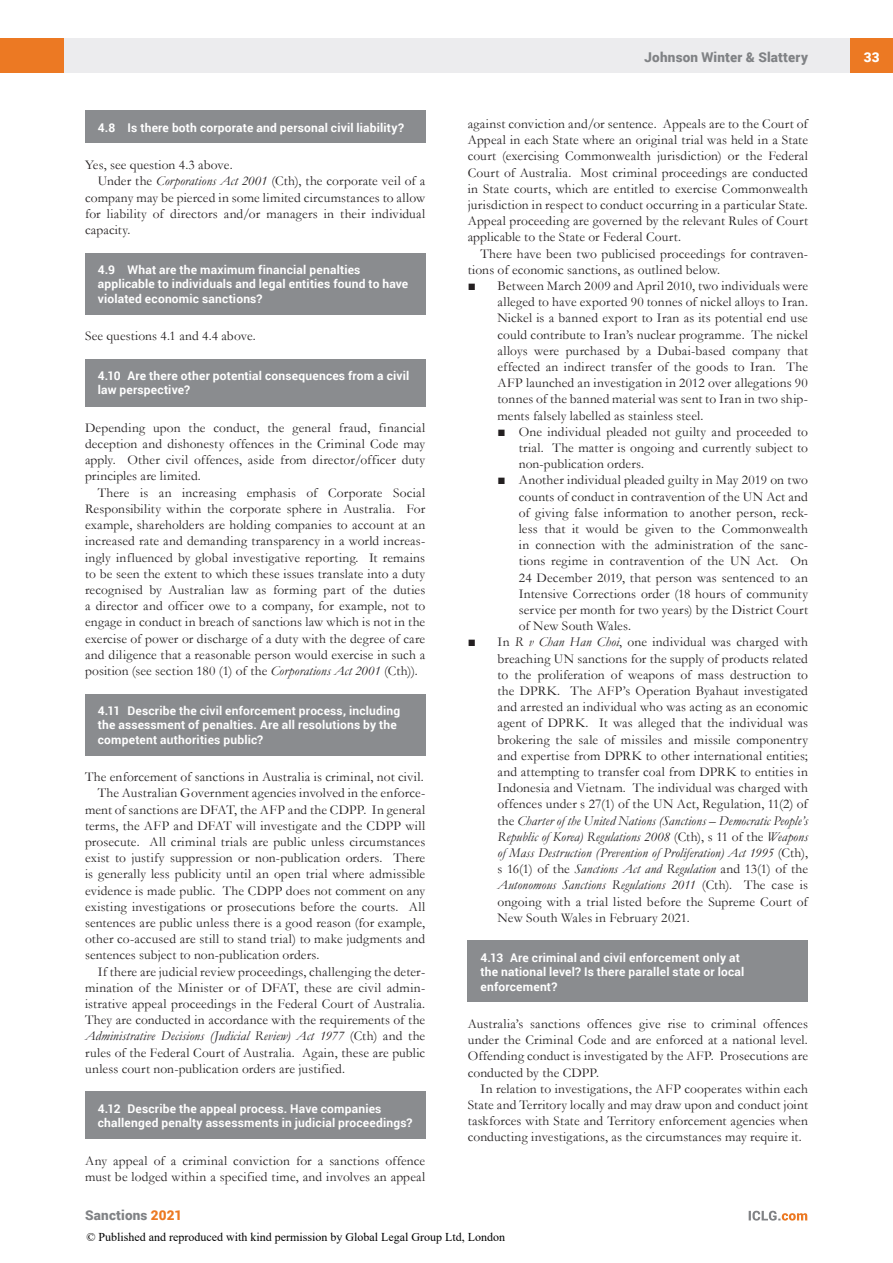
<style>
.page{position:relative;width:893px;height:1263px;background:#fff}
.page>*{position:absolute;margin:0;border:0;box-sizing:border-box;transform-origin:0 0}
.t1{font:13.5px/16.2px "Garamond";letter-spacing:.01em;color:#231f20;text-align:justify}
.t2{font:italic 13.5px "Garamond";letter-spacing:.01em;color:#231f20}
.t3{font:900 13.5px "Roboto";letter-spacing:.015em;color:#808285}
.t4{font:900 13.5px "Roboto";color:#fff}
.t5{font:700 12px/14.4px "Roboto";letter-spacing:.015em;color:#fff}
.t6{font:12px "Times New Roman";color:#000}
.s1{font-style:italic}
.s2{font-style:normal}
.s3{color:#ec7923}
</style>
<div class="page">
<div style="left:64px;top:38px;width:786px;height:34px;background:#ececee"></div>
<div style="left:850px;top:38px;width:43px;height:34px;background:#ec7923"></div>
<div style="left:0;top:38px;width:64px;height:34px;background:#ec7923"></div>
<svg style="left:749px;top:1211px;width:58px;height:9px"></svg>
<div style="left:468px;top:941px;width:340px;height:61px;background:#8a8c8f"></div>
<div style="left:85px;top:111px;width:340px;height:32px;background:#8a8c8f"></div>
<div style="left:85px;top:253px;width:340px;height:61px;background:#8a8c8f"></div>
<div style="left:85px;top:359px;width:340px;height:47px;background:#8a8c8f"></div>
<div style="left:85px;top:694px;width:340px;height:61px;background:#8a8c8f"></div>
<div style="left:85px;top:1091px;width:340px;height:48px;background:#8a8c8f"></div>
<p class="t5" style="left:98px;top:120px;width:308px">4.8 Is there both corporate and personal civil liability?</p>
<p class="t1" style="left:85px;top:156px;width:149px">Yes, see question 4.3 above.</p>
<p class="t1" style="left:98px;top:173px;width:329px">Under the <span class="s1">Corporations Act 2001</span> (Cth), the corporate veil of a</p>
<p class="t1" style="left:85px;top:189px;width:342px">company may be pierced in some limited circumstances to allow</p>
<p class="t1" style="left:85px;top:205px;width:342px">for liability of directors and/or managers in their individual</p>
<p class="t1" style="left:85px;top:221px;width:47px">capacity.</p>
<p class="t5" style="left:98px;top:262px;width:312px">4.9 What are the maximum financial penalties applicable to individuals and legal entities found to have violated economic sanctions?</p>
<p class="t1" style="left:85px;top:327px;width:172px">See questions 4.1 and 4.4 above.</p>
<p class="t5" style="left:98px;top:368px;width:313px">4.10 Are there other potential consequences from a civil law perspective?</p>
<p class="t1" style="left:85px;top:419px;width:342px">Depending upon the conduct, the general fraud, financial deception and dishonesty offences in the Criminal Code may apply. Other civil offences, aside from director/officer duty principles are limited.</p>
<p class="t1" style="left:85px;top:484px;width:342px;text-indent:13px">There is an increasing emphasis of Corporate Social Responsibility within the corporate sphere in Australia. For example, shareholders are holding companies to account at an increased rate and demanding transparency in a world increas&shy;ingly influenced by global investigative reporting. It remains to be seen the extent to which these issues translate into a duty recognised by Australian law as forming part of the duties a director and officer owe to a company, for example, not to engage in conduct in breach of sanctions law which is not in the exercise of power or discharge of a duty with the degree of care and diligence that a reasonable person would exercise in such a position (see section 180 (1) of the <span class="s1">Corporations Act 2001</span> (Cth)).</p>
<p class="t5" style="left:98px;top:703px;width:304px">4.11 Describe the civil enforcement process, including the assessment of penalties. Are all resolutions by the competent authorities public?</p>
<p class="t1" style="left:85px;top:768px;width:340px">The enforcement of sanctions in Australia is criminal, not civil.</p>
<p class="t1" style="left:98px;top:785px;width:329px">The Australian Government agencies involved in the enforce-</p>
<p class="t1" style="left:85px;top:801px;width:342px">ment of sanctions are DFAT, the AFP and the CDPP. In general</p>
<p class="t1" style="left:85px;top:817px;width:342px">terms, the AFP and DFAT will investigate and the CDPP will</p>
<p class="t1" style="left:85px;top:833px;width:342px">prosecute. All criminal trials are public unless circumstances</p>
<p class="t1" style="left:85px;top:849px;width:342px">exist to justify suppression or non-publication orders. There</p>
<p class="t1" style="left:85px;top:866px;width:342px">is generally less publicity until an open trial where admissible</p>
<p class="t1" style="left:85px;top:882px;width:342px">evidence is made public. The CDPP does not comment on any</p>
<p class="t1" style="left:85px;top:898px;width:342px">existing investigations or prosecutions before the courts. All</p>
<p class="t1" style="left:85px;top:914px;width:342px">sentences are public unless there is a good reason (for example,</p>
<p class="t1" style="left:85px;top:930px;width:342px">other co-accused are still to stand trial) to make judgments and</p>
<p class="t1" style="left:85px;top:947px;width:236px">sentences subject to non-publication orders.</p>
<p class="t1" style="left:98px;top:963px;width:329px">If there are judicial review proceedings, challenging the deter-</p>
<p class="t1" style="left:85px;top:979px;width:342px">mination of the Minister or of DFAT, these are civil admin-</p>
<p class="t1" style="left:85px;top:995px;width:342px">istrative appeal proceedings in the Federal Court of Australia.</p>
<p class="t1" style="left:85px;top:1011px;width:342px">They are conducted in accordance with the requirements of the</p>
<p class="t2" style="left:85px;top:1027px;width:342px">Administrative Decisions (Judicial Review) Act 1977 <span class="s2">(Cth) and the</span></p>
<p class="t1" style="left:85px;top:1044px;width:342px">rules of the Federal Court of Australia. Again, these are public</p>
<p class="t1" style="left:85px;top:1060px;width:262px">unless court non-publication orders are justified.</p>
<p class="t5" style="left:98px;top:1101px;width:316px">4.12 Describe the appeal process. Have companies challenged penalty assessments in judicial proceedings?</p>
<p class="t1" style="left:85px;top:1152px;width:342px">Any appeal of a criminal conviction for a sanctions offence must be lodged within a specified time, and involves an appeal</p>
<p class="t3" style="left:85px;top:1206px;width:99px">Sanctions <span class="s3">2021</span></p>
<p class="t3" style="left:644px;top:48px;width:165px">Johnson Winter &amp; Slattery</p>
<p class="t4" style="left:864px;top:48px;width:17px">33</p>
<p class="t1" style="left:468px;top:115px;width:342px">against conviction and/or sentence. Appeals are to the Court of Appeal in each State where an original trial was held in a State court (exercising Commonwealth jurisdiction) or the Federal Court of Australia. Most criminal proceedings are conducted in State courts, which are entitled to exercise Commonwealth jurisdiction in respect to conduct occurring in a particular State.<br>Appeal proceeding are governed by the relevant Rules of Court applicable to the State or Federal Court.</p>
<p class="t1" style="left:468px;top:245px;width:342px;text-indent:13px">There have been two publicised proceedings for contraven&shy;tions of economic sanctions, as outlined below.</p>
<p class="t1" style="left:498px;top:277px;width:312px;text-indent:-30px">■ Between March 2009 and April 2010, two individuals were alleged to have exported 90 tonnes of nickel alloys to Iran.<br>Nickel is a banned export to Iran as its potential end use could contribute to Iran’s nuclear programme. The nickel alloys were purchased by a Dubai-based company that effected an indirect transfer of the goods to Iran. The AFP launched an investigation in 2012 over allegations 90 tonnes of the banned material was sent to Iran in two ship&shy;ments falsely labelled as stainless steel.</p>
<p class="t1" style="left:519px;top:423px;width:291px;text-indent:-21px">■ One individual pleaded not guilty and proceeded to trial. The matter is ongoing and currently subject to non-publication orders.</p>
<p class="t1" style="left:519px;top:472px;width:291px;text-indent:-21px">■ Another individual pleaded guilty in May 2019 on two counts of conduct in contravention of the UN Act and of giving false information to another person, reck&shy;less that it would be given to the Commonwealth in connection with the administration of the sanc&shy;tions regime in contravention of the UN Act. On 24 December 2019, that person was sentenced to an Intensive Corrections order (18 hours of community service per month for two years) by the District Court of New South Wales.</p>
<p class="t1" style="left:497px;top:634px;width:312px;text-indent:-30px">■ In <span class="s1">R v Chan Han Choi</span>, one individual was charged with breaching UN sanctions for the supply of products related to the proliferation of weapons of mass destruction to the DPRK. The AFP’s Operation Byahaut investigated and arrested an individual who was acting as an economic agent of DPRK. It was alleged that the individual was brokering the sale of missiles and missile componentry and expertise from DPRK to other international entities; and attempting to transfer coal from DPRK to entities in Indonesia and Vietnam. The individual was charged with offences under s 27(1) of the UN Act, Regulation, 11(2) of the <span class="s1">Charter of the United Nations (Sanctions – Democratic People’s Republic of Korea) Regulations 2008</span> (Cth), s 11 of the <span class="s1">Weapons of Mass Destruction (Prevention of Proliferation) Act 1995</span> (Cth), s 16(1) of the <span class="s1">Sanctions Act and Regulation</span> and 13(1) of the <span class="s1">Autonomous Sanctions Regulations 2011</span> (Cth). The case is ongoing with a trial listed before the Supreme Court of New South Wales in February 2021.</p>
<p class="t5" style="left:480px;top:950px;width:265px">4.13 Are criminal and civil enforcement only at the national level? Is there parallel state or local enforcement?</p>
<p class="t1" style="left:468px;top:1015px;width:342px">Australia’s sanctions offences give rise to criminal offences under the Criminal Code and are enforced at a national level.<br>Offending conduct is investigated by the AFP. Prosecutions are conducted by the CDPP.</p>
<p class="t1" style="left:468px;top:1080px;width:342px;text-indent:13px">In relation to investigations, the AFP cooperates within each State and Territory locally and may draw upon and conduct joint taskforces with State and Territory enforcement agencies when conducting investigations, as the circumstances may require it.</p>
<p class="t6" style="left:86px;top:1229px;width:420px">© Published and reproduced with kind permission by Global Legal Group Ltd, London</p>
</div>
